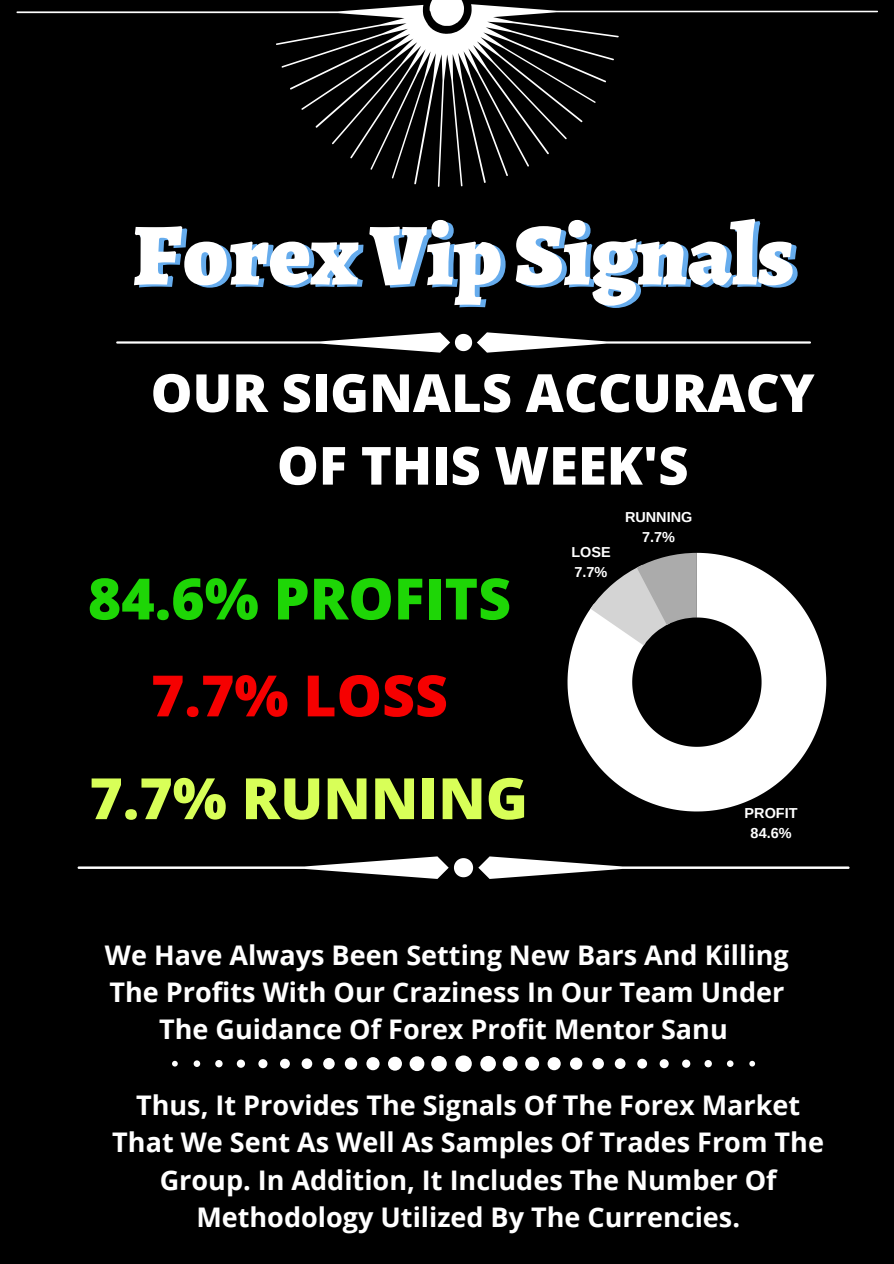
<style>
.page{position:relative;width:894px;height:1264px;background:#fff}
.page>*{position:absolute;margin:0;border:0;box-sizing:border-box;transform-origin:0 0}
.t1{font:900 88.35px "Alegreya";color:#fff}
.t2{font:800 57px "Open Sans";color:#1ed606}
.t3{font:800 57px "Open Sans";color:#d8ff58}
.t4{font:800 57px "Open Sans";color:#f60000}
.t5{font:800 52.5px/72.6px "Open Sans";color:#fff;text-align:center}
.t6{font:700 27px/37.2px "Open Sans";color:#fff;text-align:center}
.t7{font:700 14.4px/20px "Arimo";color:#fff;text-align:center}
</style>
<div class="page">
<div style="left:0;top:0;width:893px;height:1263px;background:#000"></div>
<svg style="left:16px;top:4px;width:861px;height:183px"></svg>
<svg style="left:429px;top:0;width:35px;height:26px"></svg>
<svg style="left:116px;top:332px;width:694px;height:20px"></svg>
<svg style="left:172px;top:1055px;width:582px;height:16px"></svg>
<svg style="left:78px;top:856px;width:370px;height:23px"></svg>
<svg style="left:454px;top:856px;width:395px;height:23px"></svg>
<svg style="left:567px;top:553px;width:259px;height:258px;fill:#fff"></svg>
<svg style="left:590px;top:553px;width:107px;height:92px"></svg>
<h1 class="t1" style="left:133px;top:194px;width:662px">ForexVip Signals</h1>
<h3 class="t5" style="left:151px;top:355px;width:665px">OUR SIGNALS ACCURACY<br>OF THIS WEEK'S</h3>
<h2 class="t2" style="left:88px;top:558px;width:424px">84.6% PROFITS</h2>
<h2 class="t4" style="left:151px;top:655px;width:298px">7.7% LOSS</h2>
<h2 class="t3" style="left:89px;top:758px;width:440px">7.7% RUNNING</h2>
<p class="t7" style="left:571px;top:542px;width:41px;text-align:left">LOSE<br>7.7%</p>
<p class="t7" style="left:625px;top:507px;width:69px">RUNNING<br>7.7%</p>
<p class="t7" style="left:744px;top:803px;width:54px">PROFIT<br>84.6%</p>
<p class="t6" style="left:105px;top:935px;width:685px">We Have Always Been Setting New Bars And Killing<br>The Profits With Our Craziness In Our Team Under<br>The Guidance Of Forex Profit Mentor Sanu</p>
<p class="t6" style="left:112px;top:1086px;width:713px">Thus, It Provides The Signals Of The Forex Market That We Sent As Well As Samples Of Trades From The Group. In Addition, It Includes The Number Of Methodology Utilized By The Currencies.</p>
</div>
